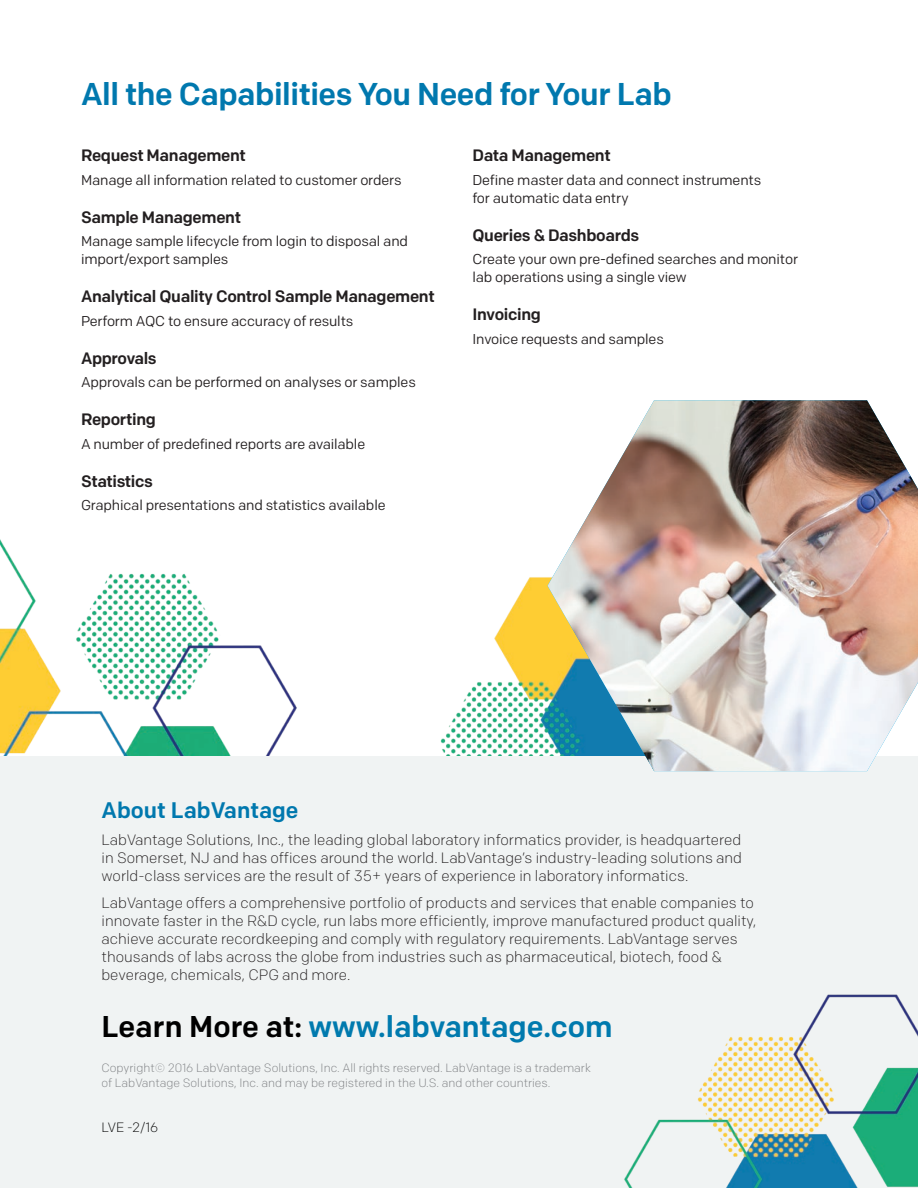
<style>
.page{position:relative;width:918px;height:1188px;background:#fff}
.page>*{position:absolute;margin:0;border:0;box-sizing:border-box;transform-origin:0 0}
.Inside_Cover_-_Secti{font:500 31.5px "Colfax";letter-spacing:-.015em;color:#0078ae}
.t1{font:500 30px "Colfax";color:#007aae}
.Back_Cover_-_LabVant{font:500 22.5px "Colfax";color:#0078ae}
.Inside_Page_-_Paragr{font:500 16.5px "Colfax";letter-spacing:-.02em;color:#231f20}
.Back_Cover_-_Gray_Ca{font:300 15px/18px "Colfax";color:#231f20;text-align:justify}
.Inside_Page_-_Paragr-2{font:14.25px/18px "Colfax";letter-spacing:-.01em;color:#231f20}
.Front_Cover_-_Paragr{font:300 13.5px "Colfax";color:#000}
.Back_Cover_-_Footer{font:300 12px/14.4px "Colfax";color:#7c7e81}
.s1{color:#000}
</style>
<div class="page">
<img style="left:0;top:539px;width:297px;height:217px">
<img style="left:440px;top:577px;width:108px;height:179px">
<div style="left:0;top:756px;width:918px;height:432px;background:#f0f3f3"></div>
<img style="left:624px;top:994px;width:294px;height:194px">
<img style="left:548px;top:400px;width:370px;height:371px">
<p class="Inside_Cover_-_Secti" style="left:81px;top:74px;width:592px">All the Capabilities You Need for Your Lab</p>
<p class="Inside_Page_-_Paragr" style="left:81px;top:145px;width:166px">Request Management</p>
<p class="Inside_Page_-_Paragr-2" style="left:81px;top:170px;width:322px">Manage all information related to customer orders</p>
<p class="Inside_Page_-_Paragr" style="left:81px;top:207px;width:162px">Sample Management</p>
<p class="Inside_Page_-_Paragr-2" style="left:81px;top:232px;width:329px">Manage sample lifecycle from login to disposal and import/export samples</p>
<p class="Inside_Page_-_Paragr" style="left:81px;top:286px;width:355px">Analytical Quality Control Sample Management</p>
<p class="Inside_Page_-_Paragr-2" style="left:81px;top:312px;width:274px">Perform AQC to ensure accuracy of results</p>
<p class="Inside_Page_-_Paragr" style="left:81px;top:348px;width:77px">Approvals</p>
<p class="Inside_Page_-_Paragr-2" style="left:81px;top:373px;width:336px">Approvals can be performed on analyses or samples</p>
<p class="Inside_Page_-_Paragr" style="left:81px;top:409px;width:76px">Reporting</p>
<p class="Inside_Page_-_Paragr-2" style="left:81px;top:435px;width:286px">A number of predefined reports are available</p>
<p class="Inside_Page_-_Paragr" style="left:81px;top:471px;width:74px">Statistics</p>
<p class="Inside_Page_-_Paragr-2" style="left:81px;top:496px;width:306px">Graphical presentations and statistics available</p>
<p class="Inside_Page_-_Paragr" style="left:472px;top:145px;width:140px">Data Management</p>
<p class="Inside_Page_-_Paragr-2" style="left:472px;top:170px;width:290px">Define master data and connect instruments for automatic data entry</p>
<p class="Inside_Page_-_Paragr" style="left:472px;top:225px;width:168px">Queries &amp; Dashboards</p>
<p class="Inside_Page_-_Paragr-2" style="left:472px;top:250px;width:327px">Create your own pre-defined searches and monitor lab operations using a single view</p>
<p class="Inside_Page_-_Paragr" style="left:472px;top:304px;width:70px">Invoicing</p>
<p class="Inside_Page_-_Paragr-2" style="left:472px;top:330px;width:193px">Invoice requests and samples</p>
<p class="Back_Cover_-_LabVant" style="left:102px;top:796px;width:199px">About LabVantage</p>
<p class="Back_Cover_-_Gray_Ca" style="left:102px;top:830px;width:642px">LabVantage Solutions, Inc., the leading global laboratory informatics provider, is headquartered in Somerset, NJ and has offices around the world. LabVantage’s industry-leading solutions and world-class services are the result of 35+ years of experience in laboratory informatics.</p>
<p class="Back_Cover_-_Gray_Ca" style="left:102px;top:893px;width:656px;text-align:left">LabVantage offers a comprehensive portfolio of products and services that enable companies to innovate faster in the R&amp;D cycle, run labs more efficiently, improve manufactured product quality, achieve accurate recordkeeping and comply with regulatory requirements. LabVantage serves thousands of labs across the globe from industries such as pharmaceutical, biotech, food &amp; beverage, chemicals, CPG and more.</p>
<p class="t1" style="left:102px;top:1008px;width:513px"><span class="s1">Learn More at:</span> www.labvantage.com</p>
<p class="Back_Cover_-_Footer" style="left:102px;top:1061px;width:491px">Copyright© 2016 LabVantage Solutions, Inc. All rights reserved. LabVantage is a trademark of LabVantage Solutions, Inc. and may be registered in the U.S. and other countries.</p>
<p class="Front_Cover_-_Paragr" style="left:102px;top:1119px;width:58px">LVE -2/16</p>
</div>
